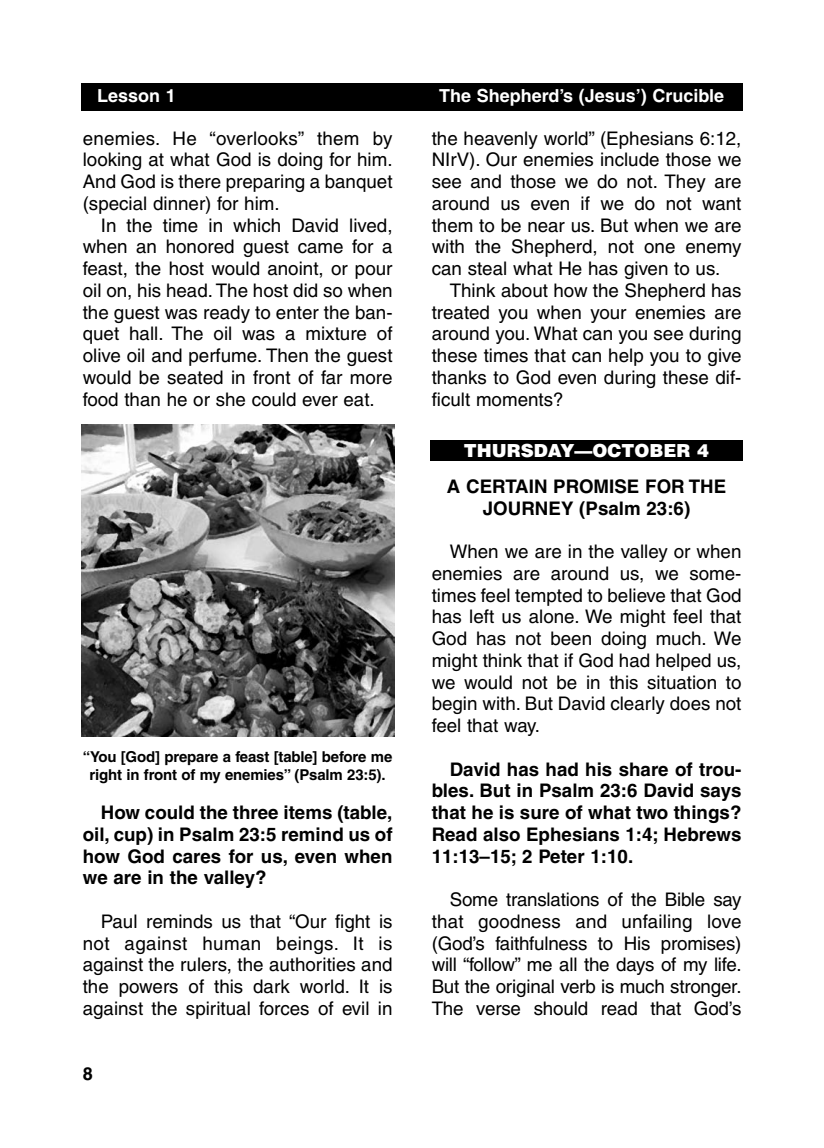
<style>
.page{position:relative;width:824px;height:1148px;background:#fff}
.page>*{position:absolute;margin:0;border:0;box-sizing:border-box;transform-origin:0 0}
.t1{font:18.75px/21.8px "Helvetica";color:#000;text-align:justify}
.t2{font:700 18.75px/21.8px "Helvetica";color:#000;text-align:justify}
.t3{font:700 18px "Helvetica";color:#fff}
.t4{font:900 18px "Helvetica";color:#fff}
.t5{font:700 18px "Helvetica";color:#000}
.t6{font:700 15px/18px "Helvetica";letter-spacing:-.01em;color:#000;text-align:center}
</style>
<div class="page">
<div style="left:81px;top:84px;width:661px;height:27px;background:#000"></div>
<div style="left:430px;top:440px;width:312px;height:20px;background:#000"></div>
<img style="left:81px;top:424px;width:313px;height:312px">
<p class="t3" style="left:97px;top:89px;width:80px">Lesson 1</p>
<p class="t3" style="left:439px;top:89px;width:286px">The Shepherd’s (Jesus’) Crucible</p>
<p class="t1" style="left:83px;top:129px;width:311px">enemies. He “overlooks” them by looking at what God is doing for him.<br>And God is there preparing a banquet (special dinner) for him.</p>
<p class="t1" style="left:83px;top:216px;width:311px;text-indent:18px">In the time in which David lived, when an honored guest came for a feast, the host would anoint, or pour oil on, his head. The host did so when the guest was ready to enter the ban&shy;quet hall. The oil was a mixture of olive oil and perfume. Then the guest would be seated in front of far more food than he or she could ever eat.</p>
<p class="t6" style="left:83px;top:748px;width:311px">“You [God] prepare a feast [table] before me right in front of my enemies” (Psalm 23:5).</p>
<p class="t2" style="left:83px;top:803px;width:311px;text-indent:18px">How could the three items (table, oil, cup) in Psalm 23:5 remind us of how God cares for us, even when we are in the valley?</p>
<p class="t1" style="left:83px;top:912px;width:311px;text-indent:18px">Paul reminds us that “Our fight is not against human beings. It is against the rulers, the authorities and the powers of this dark world. It is against the spiritual forces of evil in</p>
<p class="t5" style="left:83px;top:1066px;width:12px">8</p>
<p class="t1" style="left:431px;top:129px;width:311px">the heavenly world” (Ephesians 6:12, NIrV). Our enemies include those we see and those we do not. They are around us even if we do not want them to be near us. But when we are with the Shepherd, not one enemy can steal what He has given to us.</p>
<p class="t1" style="left:431px;top:281px;width:311px;text-indent:18px">Think about how the Shepherd has treated you when your enemies are around you. What can you see during these times that can help you to give thanks to God even during these dif&shy;ficult moments?</p>
<p class="t4" style="left:464px;top:440px;width:247px">THURSDAY—OCTOBER 4</p>
<p class="t2" style="left:447px;top:477px;width:281px;text-align:center">A CERTAIN PROMISE FOR THE<br>JOURNEY (Psalm 23:6)</p>
<p class="t1" style="left:431px;top:542px;width:311px;text-indent:18px">When we are in the valley or when enemies are around us, we some&shy;times feel tempted to believe that God has left us alone. We might feel that God has not been doing much. We might think that if God had helped us, we would not be in this situation to begin with. But David clearly does not feel that way.</p>
<p class="t2" style="left:431px;top:759px;width:311px;text-indent:18px">David has had his share of trou&shy;bles. But in Psalm 23:6 David says that he is sure of what two things?<br>Read also Ephesians 1:4; Hebrews 11:13–15; 2 Peter 1:10.</p>
<p class="t1" style="left:431px;top:890px;width:311px;text-indent:18px">Some translations of the Bible say that goodness and unfailing love (God’s faithfulness to His promises) will “follow” me all the days of my life.<br>But the original verb is much stronger.<br>The verse should read that God’s</p>
</div>
